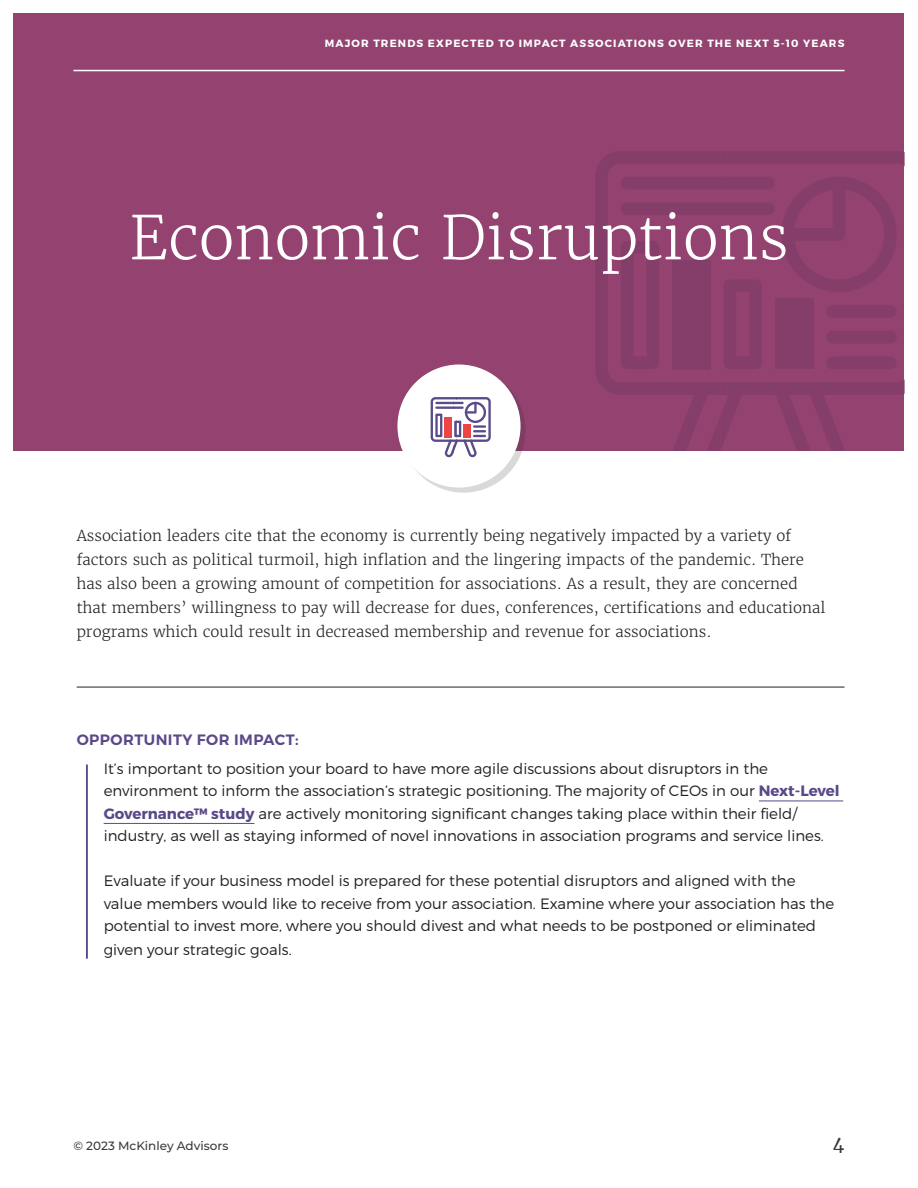
<style>
.page{position:relative;width:918px;height:1188px;background:#fff}
.page>*{position:absolute;margin:0;border:0;box-sizing:border-box;transform-origin:0 0}
.t1{font:300 60px "Merriweather";color:#fff}
.t2{font:18px "Merriweather";color:#393a39}
.t3{font:300 15px/22.5px "Montserrat";color:#231f20}
.t4{font:300 15px/24px "Merriweather";color:#231f20}
.t5{font:600 15px "Montserrat";letter-spacing:.03em;color:#5a4989}
.t6{font:500 12px "Montserrat";color:#393a39}
.Footer_Text{font:700 10.5px "Montserrat";letter-spacing:.11em;color:#fff}
.s1{font-weight:700;color:#5a4989}
</style>
<div class="page">
<div style="left:14px;top:14px;width:890px;height:437px;background:#944371"></div>
<svg style="left:775px;top:151px;width:129px;height:300px"></svg>
<svg style="left:781px;top:177px;width:116px;height:115px"></svg>
<svg style="left:595px;top:151px;width:180px;height:300px"></svg>
<div style="left:826px;top:356px;width:71px;height:13px;background:#843e69;border-radius:6px"></div>
<div style="left:826px;top:331px;width:71px;height:13px;background:#843e69;border-radius:6px"></div>
<div style="left:826px;top:305px;width:71px;height:13px;background:#843e69;border-radius:6px"></div>
<div style="left:402px;top:369px;width:124px;height:123px;background:#231f20;opacity:.17"></div>
<div style="left:397px;top:364px;width:124px;height:124px;background:#fff;border-radius:50%"></div>
<hr style="left:759px;top:801px;width:84px;height:1px;background:#5a4989">
<hr style="left:104px;top:823px;width:150px;height:1px;background:#5a4989">
<hr style="left:73px;top:70px;width:772px;height:1px;background:#fff">
<hr style="left:86px;top:765px;width:2px;height:193px;background:#5a4989">
<svg style="left:431px;top:397px;width:60px;height:60px"></svg>
<hr style="left:77px;top:687px;width:768px;height:1px;background:#231f20">
<p class="Footer_Text" style="left:325px;top:37px;width:521px">MAJOR TRENDS EXPECTED TO IMPACT ASSOCIATIONS OVER THE NEXT 5-10 YEARS</p>
<p class="t1" style="left:129px;top:200px;width:661px">Economic Disruptions</p>
<p class="t4" style="left:77px;top:523px;width:750px">Association leaders cite that the economy is currently being negatively impacted by a variety of factors such as political turmoil, high inflation and the lingering impacts of the pandemic. There has also been a growing amount of competition for associations. As a result, they are concerned that members’ willingness to pay will decrease for dues, conferences, certifications and educational programs which could result in decreased membership and revenue for associations.</p>
<p class="t5" style="left:77px;top:730px;width:223px">OPPORTUNITY FOR IMPACT:</p>
<p class="t3" style="left:104px;top:757px;width:738px">It’s important to position your board to have more agile discussions about disruptors in the environment to inform the association’s strategic positioning. The majority of CEOs in our <span class="s1">Next-Level Governance™ study</span> are actively monitoring significant changes taking place within their field/ industry, as well as staying informed of novel innovations in association programs and service lines.</p>
<p class="t3" style="left:104px;top:870px;width:732px">Evaluate if your business model is prepared for these potential disruptors and aligned with the value members would like to receive from your association. Examine where your association has the potential to invest more, where you should divest and what needs to be postponed or eliminated</p>
<p class="t3" style="left:104px;top:939px;width:190px">given your strategic goals.</p>
<p class="t6" style="left:73px;top:1137px;width:156px">© 2023 McKinley Advisors</p>
<p class="t2" style="left:833px;top:1132px;width:13px">4</p>
</div>
